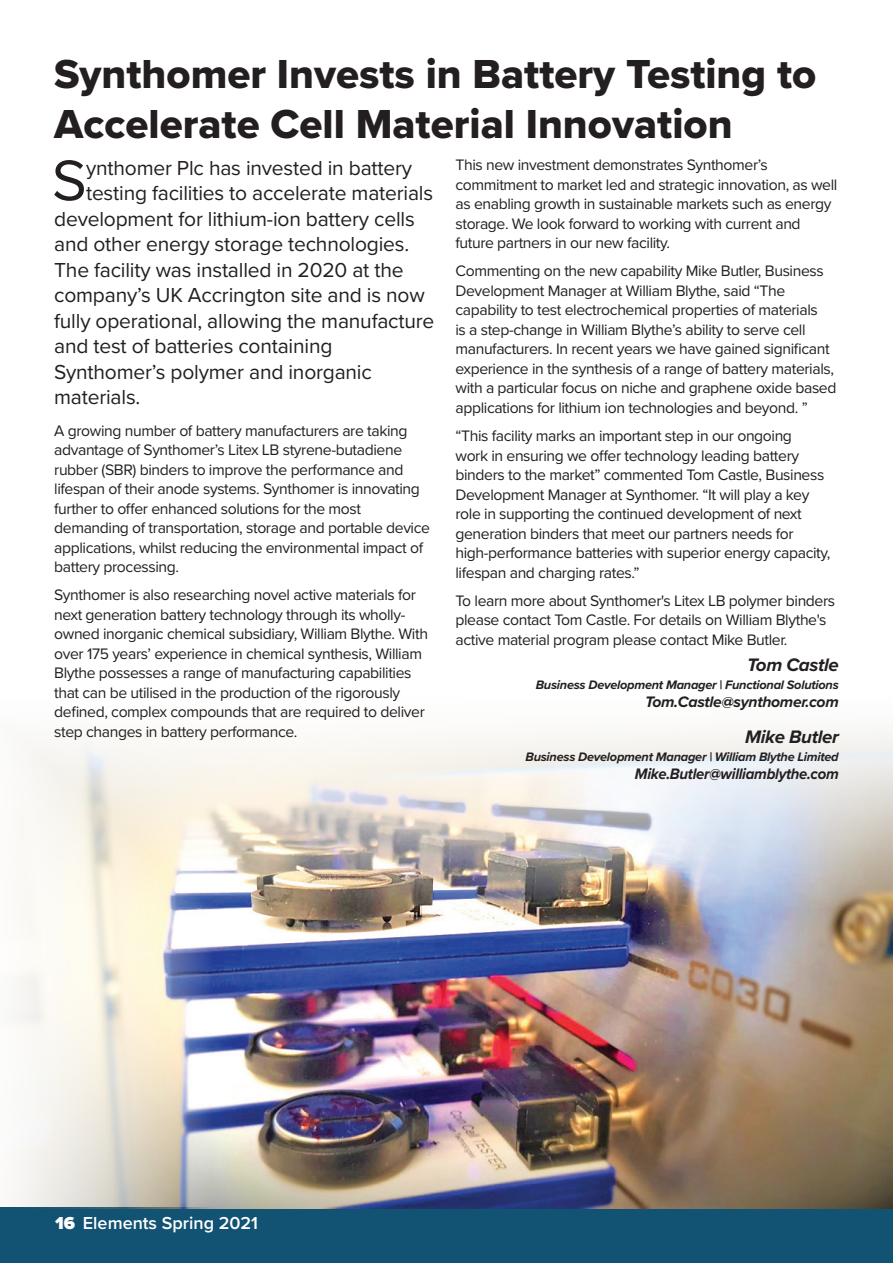
<style>
.page{position:relative;width:893px;height:1263px;background:#fff}
.page>*{position:absolute;margin:0;border:0;box-sizing:border-box;transform-origin:0 0}
.t1{font:59.25px "Proxima Nova";color:#231f20}
.t2{font:42px/49.5px "Proxima Nova Extrabld";color:#231f20}
.t3{font:21px "Proxima Nova";letter-spacing:-.01em;color:#231f20}
.t4{font:italic 700 18.75px "Proxima Nova";letter-spacing:-.02em;color:#231f20}
.t5{font:600 18px "Proxima Nova";color:#fff}
.t6{font:15.75px/19.5px "Proxima Nova";letter-spacing:-.025em;color:#231f20}
.t7{font:italic 700 15.75px "Proxima Nova";letter-spacing:-.02em;color:#231f20;scale:.95 1}
.t8{font:italic 700 15.75px "Proxima Nova";letter-spacing:-.02em;color:#231f20}
.t9{font:italic 700 12.75px "Proxima Nova";letter-spacing:-.02em;color:#231f20}
.s1{font-weight:900}
</style>
<div class="page">
<div style="left:0;top:1208px;width:893px;height:55px;background:#125273"></div>
<img style="left:0;top:733px;width:893px;height:475px">
<h2 class="t2" style="left:54px;top:49px;width:764px">Synthomer Invests in Battery Testing to<br>Accelerate Cell Material Innovation</h2>
<h1 class="t1" style="left:52px;top:136px;width:36px">S</h1>
<h3 class="t3" style="left:86px;top:152px;width:328px">ynthomer Plc has invested in battery</h3>
<p class="t6" style="left:455px;top:155px;width:383px">This new investment demonstrates Synthomer’s commitment to market led and strategic innovation, as well as enabling growth in sustainable markets such as energy storage. We look forward to working with current and future partners in our new facility.</p>
<p class="t6" style="left:455px;top:261px;width:382px">Commenting on the new capability Mike Butler, Business Development Manager at William Blythe, said “The capability to test electrochemical properties of materials<br>is a step-change in William Blythe’s ability to serve cell manufacturers. In recent years we have gained significant experience in the synthesis of a range of battery materials, with a particular focus on niche and graphene oxide based applications for lithium ion technologies and beyond. ”</p>
<p class="t6" style="left:455px;top:425px;width:377px">“This facility marks an important step in our ongoing<br>work in ensuring we offer technology leading battery binders to the market” commented Tom Castle, Business Development Manager at Synthomer. “It will play a key role in supporting the continued development of next generation binders that meet our partners needs for high-performance batteries with superior energy capacity, lifespan and charging rates.”</p>
<p class="t6" style="left:455px;top:590px;width:381px">To learn more about Synthomer's Litex LB polymer binders please contact Tom Castle. For details on William Blythe's active material program please contact Mike Butler.</p>
<p class="t4" style="left:747px;top:651px;width:93px">Tom Castle</p>
<p class="t9" style="left:536px;top:675px;width:305px">Business Development Manager | Functional Solutions</p>
<p class="t8" style="left:645px;top:690px;width:195px">Tom.Castle@synthomer.com</p>
<p class="t4" style="left:745px;top:723px;width:95px">Mike Butler</p>
<p class="t9" style="left:525px;top:747px;width:315px">Business Development Manager | William Blythe Limited</p>
<p class="t7" style="left:635px;top:762px;width:216px">Mike.Butler@williamblythe.com</p>
<h3 class="t3" style="left:86px;top:177px;width:349px">testing facilities to accelerate materials</h3>
<h3 class="t3" style="left:54px;top:203px;width:362px">development for lithium-ion battery cells</h3>
<h3 class="t3" style="left:54px;top:228px;width:356px">and other energy storage technologies.</h3>
<h3 class="t3" style="left:54px;top:254px;width:351px">The facility was installed in 2020 at the</h3>
<h3 class="t3" style="left:54px;top:279px;width:372px">company’s UK Accrington site and is now</h3>
<h3 class="t3" style="left:54px;top:305px;width:382px">fully operational, allowing the manufacture</h3>
<h3 class="t3" style="left:54px;top:330px;width:280px">and test of batteries containing</h3>
<h3 class="t3" style="left:54px;top:356px;width:319px">Synthomer’s polymer and inorganic</h3>
<h3 class="t3" style="left:54px;top:381px;width:88px">materials.</h3>
<p class="t6" style="left:54px;top:420px;width:377px">A growing number of battery manufacturers are taking advantage of Synthomer’s Litex LB styrene-butadiene rubber (SBR) binders to improve the performance and lifespan of their anode systems. Synthomer is innovating further to offer enhanced solutions for the most demanding of transportation, storage and portable device applications, whilst reducing the environmental impact of battery processing.</p>
<p class="t6" style="left:54px;top:584px;width:375px">Synthomer is also researching novel active materials for next generation battery technology through its wholly&shy;owned inorganic chemical subsidiary, William Blythe. With over 175 years’ experience in chemical synthesis, William Blythe possesses a range of manufacturing capabilities that can be utilised in the production of the rigorously defined, complex compounds that are required to deliver step changes in battery performance.</p>
<p class="t5" style="left:55px;top:1210px;width:204px"><span class="s1">16</span> Elements Spring 2021</p>
</div>
